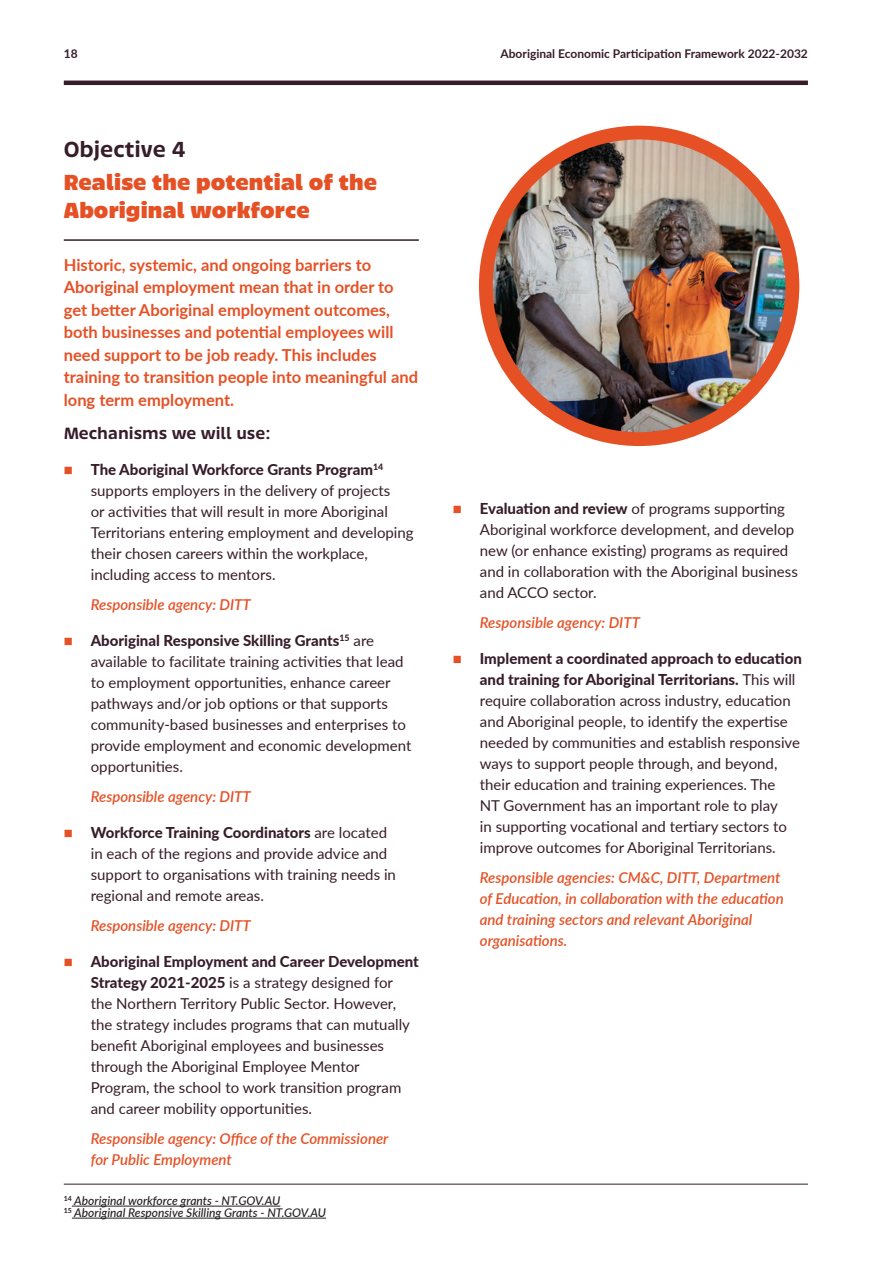
<style>
.page{position:relative;width:893px;height:1263px;background:#fff}
.page>*{position:absolute;margin:0;border:0;box-sizing:border-box;transform-origin:0 0}
.t1{font:900 24px/28.5px "Bruna";letter-spacing:.005em;color:#e55125}
.t2{font:500 24px "Bruna";color:#361d29}
.t3{font:500 18px "Bruna";color:#361d29}
.t4{font:700 16.5px/22.5px "Lato";color:#e55125}
.t5{font:15px/21px "Lato";color:#361d29}
.t6{font:italic 600 15px "Lato";color:#e55125}
.t7{font:800 15px "Lato";color:#361d29}
.t8{font:italic 500 12px/12px "Lato";color:#231f20}
.t9{font:700 12px "Lato";color:#361d29}
.s1{font-family:"Liberation Sans";font-weight:400;color:#e55125}
.s2{font-weight:400}
.s3{font-family:"Liberation Sans";color:#e55125}
.s4{font-weight:800}
</style>
<div class="page">
<hr style="left:64px;top:81px;width:744px;height:4px;background:#361d29">
<hr style="left:64px;top:1184px;width:744px;height:1px;background:#361d29">
<hr style="left:64px;top:239px;width:355px;height:2px;background:#361d29">
<hr style="left:72px;top:1206px;width:208px;height:1px;background:#231f20">
<hr style="left:72px;top:1218px;width:254px;height:1px;background:#231f20">
<img style="left:486px;top:133px;width:306px;height:306px;border-radius:153px">
<div style="left:479px;top:126px;width:320px;height:320px;border:14px solid #e55125;border-radius:50%"></div>
<p class="t9" style="left:64px;top:45px;width:15px">18</p>
<p class="t2" style="left:64px;top:133px;width:123px">Objective 4</p>
<h2 class="t1" style="left:64px;top:166px;width:315px">Realise the potential of the<br>Aboriginal workforce</h2>
<p class="t4" style="left:64px;top:253px;width:356px">Historic, systemic, and ongoing barriers to Aboriginal employment mean that in order to get better Aboriginal employment outcomes, both businesses and potential employees will need support to be job ready. This includes training to transition people into meaningful and long term employment.</p>
<p class="t3" style="left:64px;top:421px;width:208px">Mechanisms we will use:</p>
<p class="t7" style="left:64px;top:458px;width:321px"><span class="s1">■</span> The Aboriginal Workforce Grants Program<sup>14</sup></p>
<p class="t5" style="left:91px;top:479px;width:324px">supports employers in the delivery of projects<br>or activities that will result in more Aboriginal Territorians entering employment and developing their chosen careers within the workplace, including access to mentors.</p>
<h5 class="t6" style="left:91px;top:593px;width:162px">Responsible agency: DITT</h5>
<p class="t7" style="left:64px;top:629px;width:312px"><span class="s1">■</span> Aboriginal Responsive Skilling Grants<sup>15</sup> <span class="s2">are</span></p>
<p class="t5" style="left:91px;top:650px;width:322px">available to facilitate training activities that lead to employment opportunities, enhance career pathways and/or job options or that supports community-based businesses and enterprises to provide employment and economic development opportunities.</p>
<h5 class="t6" style="left:91px;top:785px;width:162px">Responsible agency: DITT</h5>
<p class="t5" style="left:91px;top:821px;width:307px;text-indent:-27px"><span class="s3">■</span> <span class="s4">Workforce Training Coordinators</span> are located in each of the regions and provide advice and support to organisations with training needs in regional and remote areas.</p>
<h5 class="t6" style="left:91px;top:914px;width:162px">Responsible agency: DITT</h5>
<p class="t5" style="left:91px;top:950px;width:329px;text-indent:-27px"><span class="s3">■</span> <span class="s4">Aboriginal Employment and Career Development Strategy 2021-2025</span> is a strategy designed for<br>the Northern Territory Public Sector. However, the strategy includes programs that can mutually benefit Aboriginal employees and businesses through the Aboriginal Employee Mentor Program, the school to work transition program and career mobility opportunities.</p>
<p class="t6" style="left:91px;top:1127px;width:299px">Responsible agency: Office of the Commissioner</p>
<h5 class="t6" style="left:91px;top:1148px;width:143px">for Public Employment</h5>
<p class="t8" style="left:64px;top:1194px;width:264px"><sup>14</sup> Aboriginal workforce grants - NT.GOV.AU<br><sup>15</sup> Aboriginal Responsive Skilling Grants - NT.GOV.AU</p>
<p class="t9" style="left:500px;top:45px;width:309px">Aboriginal Economic Participation Framework 2022-2032</p>
<p class="t5" style="left:480px;top:497px;width:319px;text-indent:-27px"><span class="s3">■</span> <span class="s4">Evaluation and review</span> of programs supporting Aboriginal workforce development, and develop new (or enhance existing) programs as required and in collaboration with the Aboriginal business and ACCO sector.</p>
<h5 class="t6" style="left:480px;top:611px;width:162px">Responsible agency: DITT</h5>
<p class="t5" style="left:480px;top:647px;width:323px;text-indent:-27px"><span class="s3">■</span> <span class="s4">Implement a coordinated approach to education and training for Aboriginal Territorians.</span> This will require collaboration across industry, education and Aboriginal people, to identify the expertise needed by communities and establish responsive ways to support people through, and beyond, their education and training experiences. The<br>NT Government has an important role to play<br>in supporting vocational and tertiary sectors to improve outcomes for Aboriginal Territorians.</p>
<h5 class="t6" style="left:480px;top:866px;width:302px">Responsible agencies: CM&amp;C, DITT, Department</h5>
<p class="t6" style="left:480px;top:887px;width:305px">of Education, in collaboration with the education</p>
<p class="t6" style="left:480px;top:908px;width:274px">and training sectors and relevant Aboriginal</p>
<p class="t6" style="left:480px;top:929px;width:89px">organisations.</p>
</div>
